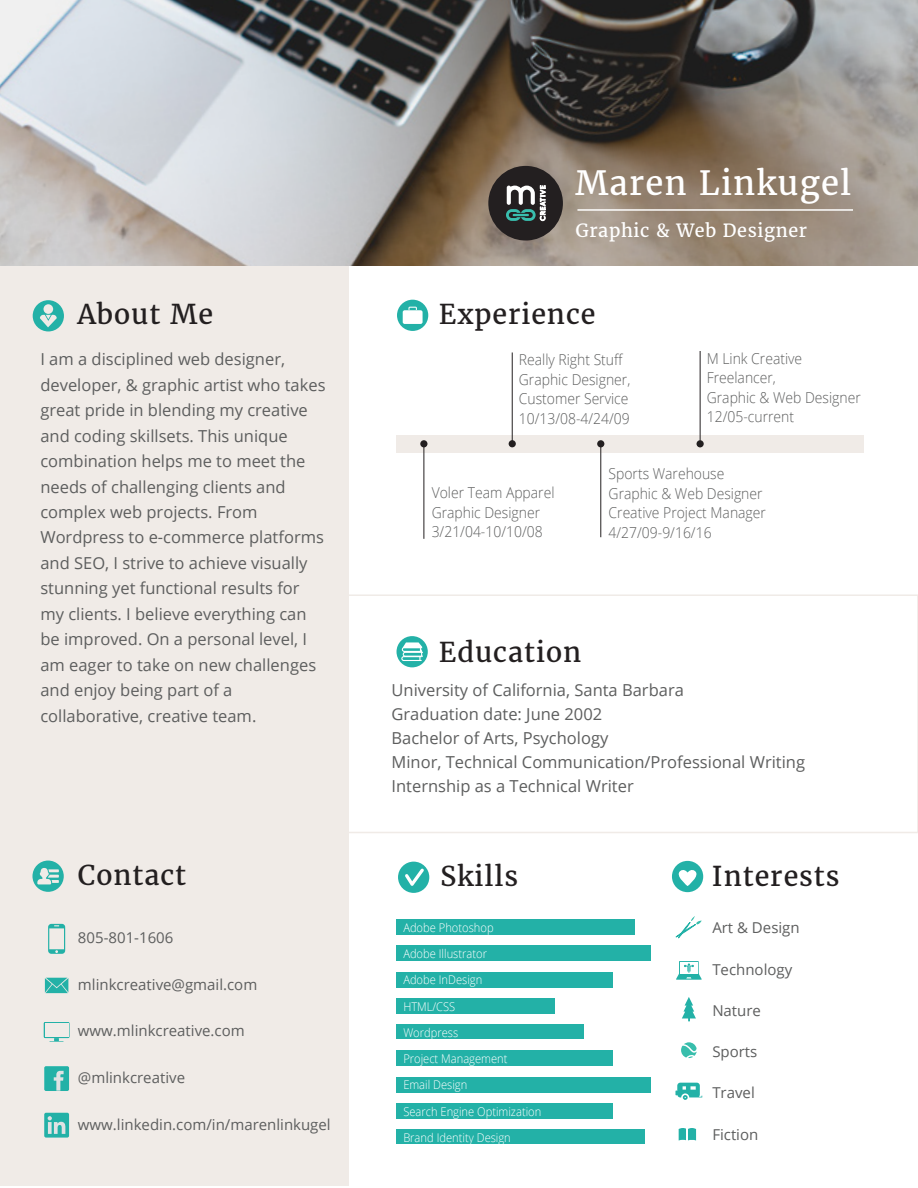
<style>
.page{position:relative;width:918px;height:1188px;background:#fff}
.page>*{position:absolute;margin:0;border:0;box-sizing:border-box;transform-origin:0 0}
.t1{font:33px "Merriweather";letter-spacing:.035em;color:#fff}
.t2{font:27px "Merriweather";letter-spacing:.035em;color:#231f20}
.t3{font:18px "Merriweather";letter-spacing:.035em;color:#fff}
.t4{font:16.5px/25.5px "Open Sans";color:#5d5e5e}
.t5{font:300 15px/19.5px "Open Sans";color:#5d5e5e;scale:.93 1}
.t6{font:15px "Open Sans";color:#5d5e5e}
.t7{font:300 12px/26.2px "Open Sans";color:#fff;scale:.93 1}
</style>
<div class="page">
<div style="left:341px;top:594px;width:577px;height:239px;border:2px solid #f0ebe7"></div>
<div style="left:0;top:244px;width:349px;height:942px;background:#f0ebe7"></div>
<img style="left:0;top:0;width:918px;height:266px">
<div style="left:32px;top:861px;width:32px;height:31px;background:#23b1a7;border-radius:50%"></div>
<div style="left:396px;top:435px;width:468px;height:18px;background:#f0ebe7"></div>
<div style="left:396px;top:920px;width:238px;height:15px;background:#23b1a7"></div>
<div style="left:420px;top:440px;width:7px;height:7px;background:#231f20;border-radius:50%"></div>
<div style="left:597px;top:440px;width:7px;height:7px;background:#231f20;border-radius:50%"></div>
<div style="left:509px;top:440px;width:7px;height:7px;background:#231f20;border-radius:50%"></div>
<div style="left:697px;top:440px;width:7px;height:7px;background:#231f20;border-radius:50%"></div>
<div style="left:396px;top:946px;width:254px;height:15px;background:#23b1a7"></div>
<div style="left:396px;top:972px;width:216px;height:15px;background:#23b1a7"></div>
<div style="left:396px;top:998px;width:158px;height:15px;background:#23b1a7"></div>
<div style="left:396px;top:1025px;width:187px;height:14px;background:#23b1a7"></div>
<div style="left:396px;top:1051px;width:216px;height:15px;background:#23b1a7"></div>
<div style="left:396px;top:1077px;width:254px;height:15px;background:#23b1a7"></div>
<div style="left:396px;top:1103px;width:216px;height:15px;background:#23b1a7"></div>
<div style="left:396px;top:1130px;width:249px;height:14px;background:#23b1a7"></div>
<div style="left:33px;top:300px;width:31px;height:31px;background:#23b1a7;border-radius:50%"></div>
<div style="left:44px;top:304px;width:9px;height:10px;background:#f0ebe7;border-radius:50%"></div>
<svg style="left:40px;top:315px;width:17px;height:12px"></svg>
<svg style="left:48px;top:924px;width:17px;height:30px"></svg>
<svg style="left:45px;top:978px;width:23px;height:15px"></svg>
<svg style="left:44px;top:1022px;width:25px;height:16px"></svg>
<svg style="left:50px;top:1038px;width:13px;height:4px"></svg>
<div style="left:45px;top:1023px;width:23px;height:14px;background:#f0ebe7"></div>
<div style="left:44px;top:1113px;width:25px;height:25px;background:#23b1a7;border-radius:2px"></div>
<svg style="left:48px;top:1116px;width:17px;height:18px"></svg>
<svg style="left:44px;top:1066px;width:25px;height:25px"></svg>
<div style="left:397px;top:300px;width:31px;height:31px;background:#23b1a7;border-radius:50%"></div>
<div style="left:403px;top:310px;width:20px;height:14px;background:#fff;border-radius:2px"></div>
<svg style="left:408px;top:307px;width:9px;height:3px"></svg>
<div style="left:398px;top:862px;width:31px;height:31px;background:#23b1a7;border-radius:50%"></div>
<svg style="left:405px;top:868px;width:19px;height:18px"></svg>
<div style="left:672px;top:861px;width:31px;height:31px;background:#23b1a7;border-radius:50%"></div>
<svg style="left:674px;top:870px;width:27px;height:16px"></svg>
<svg style="left:37px;top:868px;width:22px;height:16px"></svg>
<div style="left:397px;top:636px;width:31px;height:31px;background:#23b1a7;border-radius:50%"></div>
<svg style="left:401px;top:642px;width:22px;height:19px"></svg>
<hr style="left:577px;top:209px;width:276px;height:2px;background:#fff">
<div style="left:488px;top:166px;width:75px;height:75px;background:#231f20;border-radius:50%"></div>
<svg style="left:506px;top:185px;width:40px;height:36px"></svg>
<svg style="left:681px;top:1042px;width:16px;height:16px"></svg>
<svg style="left:675px;top:916px;width:27px;height:23px"></svg>
<svg style="left:679px;top:1128px;width:17px;height:13px"></svg>
<svg style="left:675px;top:1083px;width:27px;height:17px"></svg>
<svg style="left:682px;top:997px;width:14px;height:24px"></svg>
<svg style="left:679px;top:961px;width:20px;height:14px"></svg>
<div style="left:680px;top:962px;width:18px;height:11px;background:#fff"></div>
<svg style="left:676px;top:964px;width:26px;height:16px"></svg>
<h1 class="t1" style="left:575px;top:162px;width:277px">Maren Linkugel</h1>
<p class="t3" style="left:575px;top:220px;width:233px">Graphic &amp; Web Designer</p>
<h2 class="t2" style="left:77px;top:297px;width:137px">About Me</h2>
<h2 class="t2" style="left:439px;top:297px;width:158px">Experience</h2>
<p class="t4" style="left:40px;top:346px;width:287px">I am a disciplined web designer, developer, &amp; graphic artist who takes great pride in blending my creative and coding skillsets. This unique combination helps me to meet the needs of challenging clients and complex web projects. From Wordpress to e-commerce platforms and SEO, I strive to achieve visually stunning yet functional results for my clients. I believe everything can be improved. On a personal level, I am eager to take on new challenges and enjoy being part of a collaborative, creative team.</p>
<p class="t5" style="left:519px;top:350px;width:121px">Really Right Stuff<br>Graphic Designer,<br>Customer Service<br>10/13/08-4/24/09</p>
<p class="t5" style="left:707px;top:348px;width:167px">M Link Creative<br>Freelancer,<br>Graphic &amp; Web Designer<br>12/05-current</p>
<p class="t5" style="left:432px;top:483px;width:134px">Voler Team Apparel<br>Graphic Designer<br>3/21/04-10/10/08</p>
<p class="t5" style="left:609px;top:464px;width:171px">Sports Warehouse<br>Graphic &amp; Web Designer<br>Creative Project Manager<br>4/27/09-9/16/16</p>
<h2 class="t2" style="left:439px;top:636px;width:144px">Education</h2>
<p class="t4" style="left:392px;top:678px;width:415px;line-height:24px">University of California, Santa Barbara<br>Graduation date: June 2002<br>Bachelor of Arts, Psychology<br>Minor, Technical Communication/Professional Writing Internship as a Technical Writer</p>
<h2 class="t2" style="left:78px;top:858px;width:110px">Contact</h2>
<h2 class="t2" style="left:440px;top:860px;width:80px">Skills</h2>
<h2 class="t2" style="left:712px;top:860px;width:129px">Interests</h2>
<p class="t6" style="left:78px;top:927px;width:97px">805-801-1606</p>
<p class="t6" style="left:78px;top:974px;width:181px">mlinkcreative@gmail.com</p>
<p class="t6" style="left:78px;top:1021px;width:168px">www.mlinkcreative.com</p>
<p class="t6" style="left:78px;top:1067px;width:109px">@mlinkcreative</p>
<p class="t6" style="left:78px;top:1114px;width:254px">www.linkedin.com/in/marenlinkugel</p>
<p class="t7" style="left:403px;top:914px;width:99px">Adobe Photoshop</p>
<p class="t6" style="left:712px;top:918px;width:89px">Art &amp; Design</p>
<p class="t6" style="left:712px;top:959px;width:81px">Technology</p>
<p class="t6" style="left:712px;top:1000px;width:50px">Nature</p>
<p class="t6" style="left:712px;top:1041px;width:47px">Sports</p>
<p class="t6" style="left:712px;top:1083px;width:44px">Travel</p>
<p class="t6" style="left:712px;top:1124px;width:48px">Fiction</p>
<p class="t7" style="left:403px;top:940px;width:150px">Adobe Illustrator<br>Adobe InDesign<br>HTML/CSS<br>Wordpress<br>Project Management<br>Email Design<br>Search Engine Optimization<br>Brand Identity Design</p>
</div>
